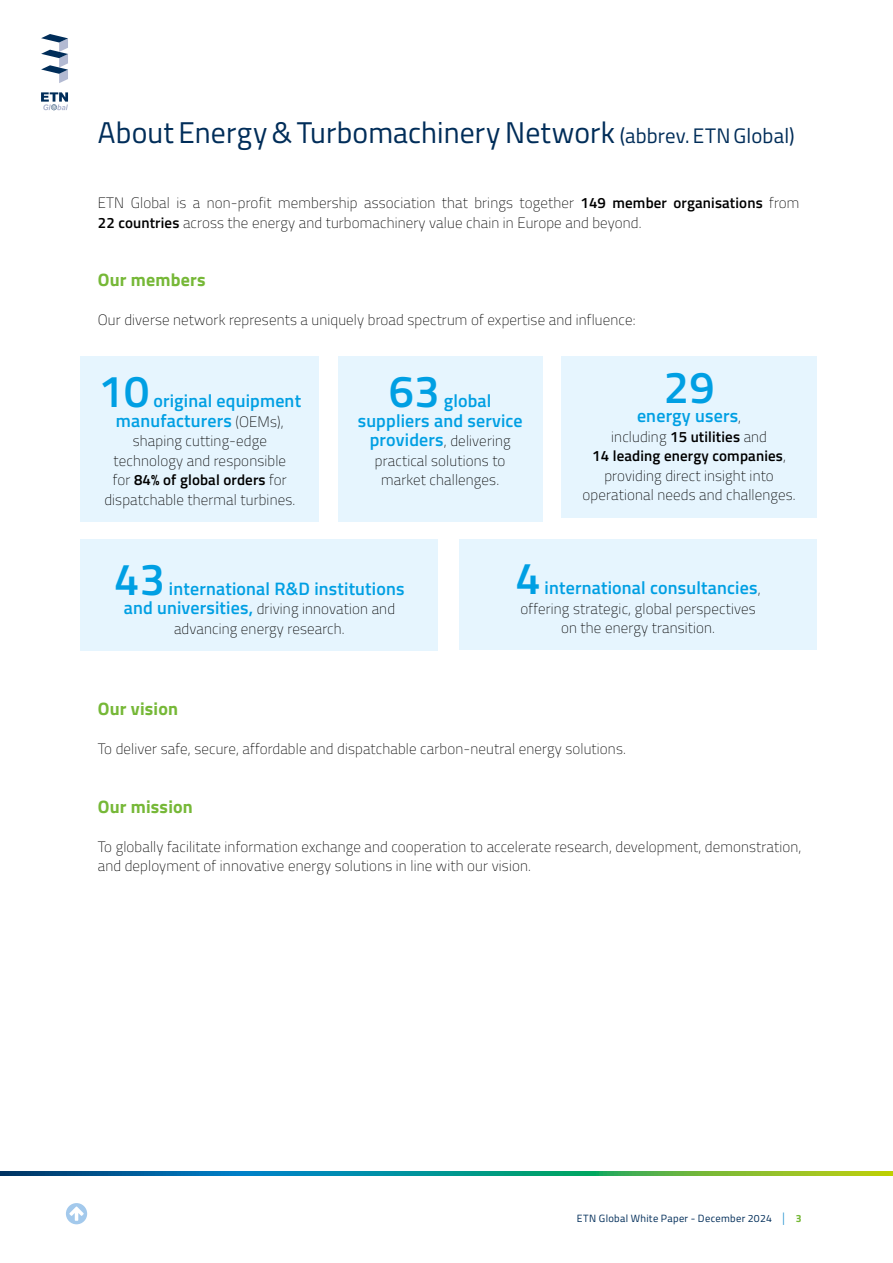
<style>
.page{position:relative;width:893px;height:1263px;background:#fff}
.page>*{position:absolute;margin:0;border:0;box-sizing:border-box;transform-origin:0 0}
.t1{font:600 45px "Titillium Web";letter-spacing:.01em;color:#009fe3}
.t2{font:30px "Titillium Web";letter-spacing:.005em;color:#002d59}
.t3{font:600 18px/19.5px "Titillium Web";letter-spacing:.01em;color:#009fe3}
.t4{font:700 18px "Titillium Web";letter-spacing:.01em;color:#76b837}
.t5{font:200 15px/19.5px "Titillium Web";letter-spacing:.01em;color:#000;text-align:center}
.t6{font:10.5px "Titillium Web";letter-spacing:.035em;color:#002d59}
.s1{font-size:21px}
.s2{font-weight:600}
.s3{font-weight:200;font-size:15px;color:#000}
.s4{font-weight:600;font-size:18px;color:#009fe3}
.s5{font-weight:300;font-size:13.2px;color:#0081c9}
.s6{font-weight:700;color:#76b837}
</style>
<div class="page">
<svg style="left:0;top:1171px;width:893px;height:5px;background:#2a9175"></svg>
<div style="left:562px;top:356px;width:255px;height:161px;background:#e6f5fe"></div>
<div style="left:81px;top:356px;width:238px;height:166px;background:#e6f5fe"></div>
<div style="left:81px;top:540px;width:357px;height:111px;background:#e6f5fe"></div>
<div style="left:338px;top:356px;width:204px;height:166px;background:#e6f5fe"></div>
<div style="left:459px;top:540px;width:358px;height:110px;background:#e6f5fe"></div>
<svg style="left:66px;top:1203px;width:21px;height:21px"></svg>
<svg style="left:41px;top:34px;width:27px;height:49px"></svg>
<svg style="left:41px;top:92px;width:27px;height:18px"></svg>
<h2 class="t2" style="left:98px;top:111px;width:698px">About Energy &amp; Turbomachinery Network <span class="s1">(abbrev. ETN Global)</span></h2>
<p class="t5" style="left:98px;top:192px;width:703px;text-align:left">ETN Global is a non-profit membership association that brings together <span class="s2">149 member organisations</span> from<br><span class="s2">22 countries</span> across the energy and turbomachinery value chain in Europe and beyond.</p>
<p class="t4" style="left:98px;top:266px;width:109px">Our members</p>
<p class="t5" style="left:98px;top:309px;width:539px">Our diverse network represents a uniquely broad spectrum of expertise and influence:</p>
<h1 class="t1" style="left:99px;top:358px;width:52px">10</h1>
<p class="t3" style="left:116px;top:390px;width:187px;text-indent:37px">original equipment manufacturers <span class="s3">(OEMs),</span></p>
<p class="t5" style="left:104px;top:430px;width:192px">shaping cutting-edge technology and responsible for <span class="s2">84% of global orders</span> for dispatchable thermal turbines.</p>
<h1 class="t1" style="left:389px;top:358px;width:52px">63</h1>
<p class="t3" style="left:358px;top:390px;width:166px;text-indent:86px">global suppliers and service</p>
<p class="t5" style="left:370px;top:430px;width:142px"><span class="s4">providers</span>, delivering practical solutions to market challenges.</p>
<h1 class="t1" style="left:664px;top:353px;width:52px">29</h1>
<p class="t3" style="left:637px;top:405px;width:106px">energy users<span class="s3">,</span></p>
<p class="t5" style="left:582px;top:426px;width:215px">including <span class="s2">15 utilities</span> and<br><span class="s2">14 leading energy companies</span>, providing direct insight into operational needs and challenges.</p>
<h1 class="t1" style="left:114px;top:545px;width:52px">43</h1>
<p class="t3" style="left:169px;top:578px;width:237px">international R&amp;D institutions</p>
<p class="t5" style="left:124px;top:599px;width:273px"><span class="s4">and universities,</span> driving innovation and advancing energy research.</p>
<h1 class="t1" style="left:515px;top:545px;width:27px">4</h1>
<p class="t3" style="left:545px;top:577px;width:218px">international consultancies<span class="s3">,</span></p>
<p class="t5" style="left:520px;top:598px;width:237px">offering strategic, global perspectives on the energy transition.</p>
<p class="t4" style="left:98px;top:695px;width:82px">Our vision</p>
<p class="t5" style="left:98px;top:738px;width:530px">To deliver safe, secure, affordable and dispatchable carbon-neutral energy solutions.</p>
<p class="t4" style="left:98px;top:792px;width:97px">Our mission</p>
<p class="t5" style="left:98px;top:836px;width:705px;text-align:left">To globally facilitate information exchange and cooperation to accelerate research, development, demonstration, and deployment of innovative energy solutions in line with our vision.</p>
<p class="t6" style="left:577px;top:1211px;width:226px">ETN Global White Paper - December 2024 <span class="s5">|</span> <span class="s6">3</span></p>
</div>
